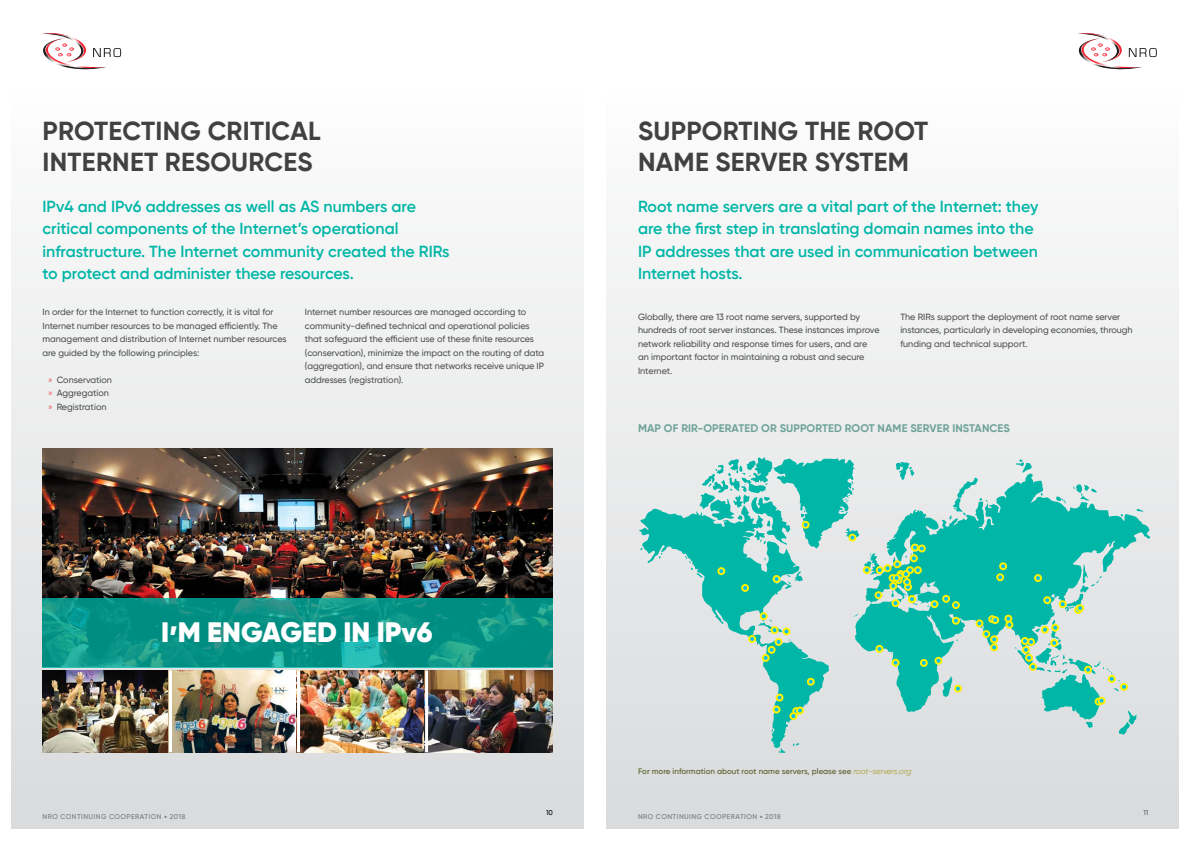
<style>
.page{position:relative;width:1191px;height:842px;background:#fff}
.page>*{position:absolute;margin:0;border:0;box-sizing:border-box;transform-origin:0 0}
.t1{font:900 28px "Gilroy";color:#fff}
.t2{font:700 26px/31.5px "Gilroy";letter-spacing:.01em;color:#414042}
.t3{font:600 16px/22.5px "Gilroy";color:#00b6a7}
.t4{font:700 11px "Gilroy";letter-spacing:.01em;color:#6fa398}
.t5{font:500 9px/13.5px "Gilroy";color:#4d4d4f}
.t6{font:600 8px "Gilroy";color:#656d3f}
.t7{font:600 7px "Gilroy";letter-spacing:.06em;color:#848688}
.t8{font:500 7px "Gilroy";color:#000}
.t9{font:500 7px "Gilroy";color:#58595b}
.s1{font-weight:400;color:#f0554d}
.s2{font-weight:400;font-style:italic;color:#a5a139}
.s3{font-size:9px}
</style>
<div class="page">
<div style="left:607px;top:89px;width:571px;height:739px;background:linear-gradient(to bottom,#fcfcfc,#d9dadc)"></div>
<div style="left:12px;top:89px;width:571px;height:739px;background:linear-gradient(to bottom,#fdfdfd,#d2d6d6)"></div>
<svg style="left:42px;top:33px;width:79px;height:37px"></svg>
<svg style="left:1078px;top:33px;width:78px;height:37px"></svg>
<img style="left:43px;top:670px;width:510px;height:82px">
<hr style="left:169px;top:670px;width:3px;height:82px;background:#fff">
<hr style="left:297px;top:670px;width:3px;height:82px;background:#fff">
<hr style="left:425px;top:670px;width:3px;height:82px;background:#fff">
<img style="left:43px;top:449px;width:510px;height:149px">
<svg style="left:638px;top:457px;width:512px;height:296px;background:#99d5d0"></svg>
<div style="left:875px;top:645px;width:8px;height:8px;border:2px solid #fff200;border-radius:50%"></div>
<div style="left:782px;top:627px;width:8px;height:8px;border:2px solid #fff200;border-radius:50%"></div>
<div style="left:770px;top:626px;width:8px;height:8px;border:2px solid #fff200;border-radius:50%"></div>
<div style="left:761px;top:654px;width:8px;height:8px;border:2px solid #fff200;border-radius:50%"></div>
<svg style="left:762px;top:627px;width:27px;height:34px"></svg>
<div style="left:767px;top:646px;width:8px;height:8px;border:2px solid #fff200;border-radius:50%"></div>
<div style="left:807px;top:678px;width:7px;height:8px;border:2px solid #fff200;border-radius:50%"></div>
<div style="left:748px;top:635px;width:8px;height:8px;border:2px solid #fff200;border-radius:50%"></div>
<div style="left:772px;top:706px;width:8px;height:7px;border:2px solid #fff200;border-radius:50%"></div>
<div style="left:775px;top:694px;width:8px;height:7px;border:2px solid #fff200;border-radius:50%"></div>
<div style="left:796px;top:706px;width:8px;height:8px;border:2px solid #fff200;border-radius:50%"></div>
<svg style="left:790px;top:707px;width:13px;height:12px"></svg>
<div style="left:789px;top:712px;width:8px;height:8px;border:2px solid #fff200;border-radius:50%"></div>
<div style="left:891px;top:659px;width:8px;height:8px;border:2px solid #fff200;border-radius:50%"></div>
<div style="left:891px;top:599px;width:8px;height:8px;border:2px solid #fff200;border-radius:50%"></div>
<div style="left:911px;top:544px;width:8px;height:7px;border:2px solid #fff200;border-radius:50%"></div>
<div style="left:918px;top:545px;width:7px;height:7px;border:2px solid #fff200;border-radius:50%"></div>
<div style="left:848px;top:534px;width:8px;height:8px;border:2px solid #fff200;border-radius:50%"></div>
<div style="left:801px;top:521px;width:8px;height:8px;border:2px solid #fff200;border-radius:50%"></div>
<div style="left:741px;top:584px;width:8px;height:8px;border:2px solid #fff200;border-radius:50%"></div>
<div style="left:717px;top:567px;width:8px;height:8px;border:2px solid #fff200;border-radius:50%"></div>
<div style="left:772px;top:575px;width:8px;height:8px;border:2px solid #fff200;border-radius:50%"></div>
<div style="left:863px;top:566px;width:7px;height:8px;border:2px solid #fff200;border-radius:50%"></div>
<div style="left:759px;top:612px;width:8px;height:8px;border:2px solid #fff200;border-radius:50%"></div>
<svg style="left:875px;top:545px;width:49px;height:61px;background:#7dd19e"></svg>
<div style="left:874px;top:591px;width:8px;height:8px;border:2px solid #fff200;border-radius:50%"></div>
<div style="left:1034px;top:574px;width:8px;height:8px;border:2px solid #fff200;border-radius:50%"></div>
<div style="left:1074px;top:606px;width:8px;height:8px;border:2px solid #fff200;border-radius:50%"></div>
<svg style="left:1075px;top:605px;width:8px;height:8px"></svg>
<div style="left:1076px;top:604px;width:8px;height:8px;border:2px solid #fff200;border-radius:50%"></div>
<div style="left:954px;top:685px;width:8px;height:8px;border:2px solid #fff200;border-radius:50%"></div>
<div style="left:920px;top:659px;width:7px;height:8px;border:2px solid #fff200;border-radius:50%"></div>
<div style="left:934px;top:657px;width:8px;height:8px;border:2px solid #fff200;border-radius:50%"></div>
<div style="left:952px;top:617px;width:8px;height:8px;border:2px solid #fff200;border-radius:50%"></div>
<div style="left:952px;top:601px;width:8px;height:8px;border:2px solid #fff200;border-radius:50%"></div>
<svg style="left:943px;top:596px;width:16px;height:12px"></svg>
<div style="left:942px;top:595px;width:8px;height:8px;border:2px solid #fff200;border-radius:50%"></div>
<div style="left:930px;top:600px;width:8px;height:8px;border:2px solid #fff200;border-radius:50%"></div>
<div style="left:1107px;top:675px;width:8px;height:8px;border:2px solid #fff200;border-radius:50%"></div>
<div style="left:1120px;top:683px;width:8px;height:8px;border:2px solid #fff200;border-radius:50%"></div>
<div style="left:1094px;top:698px;width:8px;height:7px;border:2px solid #fff200;border-radius:50%"></div>
<svg style="left:1095px;top:698px;width:7px;height:6px"></svg>
<div style="left:1097px;top:697px;width:8px;height:8px;border:2px solid #fff200;border-radius:50%"></div>
<div style="left:1004px;top:615px;width:8px;height:8px;border:2px solid #fff200;border-radius:50%"></div>
<svg style="left:1005px;top:616px;width:7px;height:12px"></svg>
<div style="left:1005px;top:621px;width:8px;height:8px;border:2px solid #fff200;border-radius:50%"></div>
<div style="left:1051px;top:624px;width:8px;height:8px;border:2px solid #fff200;border-radius:50%"></div>
<div style="left:1043px;top:596px;width:8px;height:8px;border:2px solid #fff200;border-radius:50%"></div>
<div style="left:999px;top:562px;width:8px;height:8px;border:2px solid #fff200;border-radius:50%"></div>
<svg style="left:997px;top:563px;width:9px;height:17px"></svg>
<div style="left:996px;top:573px;width:8px;height:8px;border:2px solid #fff200;border-radius:50%"></div>
<div style="left:1058px;top:600px;width:8px;height:8px;border:2px solid #fff200;border-radius:50%"></div>
<svg style="left:1042px;top:625px;width:16px;height:8px"></svg>
<div style="left:1041px;top:626px;width:8px;height:8px;border:2px solid #fff200;border-radius:50%"></div>
<div style="left:1050px;top:639px;width:8px;height:8px;border:2px solid #fff200;border-radius:50%"></div>
<div style="left:1084px;top:666px;width:8px;height:8px;border:2px solid #fff200;border-radius:50%"></div>
<div style="left:1021px;top:637px;width:8px;height:8px;border:2px solid #fff200;border-radius:50%"></div>
<svg style="left:1022px;top:638px;width:14px;height:32px"></svg>
<div style="left:1029px;top:663px;width:8px;height:8px;border:2px solid #fff200;border-radius:50%"></div>
<div style="left:990px;top:643px;width:8px;height:8px;border:2px solid #fff200;border-radius:50%"></div>
<div style="left:988px;top:615px;width:8px;height:8px;border:2px solid #fff200;border-radius:50%"></div>
<div style="left:991px;top:616px;width:8px;height:8px;border:2px solid #fff200;border-radius:50%"></div>
<svg style="left:976px;top:616px;width:22px;height:34px"></svg>
<div style="left:975px;top:619px;width:8px;height:8px;border:2px solid #fff200;border-radius:50%"></div>
<svg style="left:43px;top:598px;width:510px;height:69px;background:#0a9487"></svg>
<h2 class="t2" style="left:43px;top:114px;width:279px">PROTECTING CRITICAL<br>INTERNET RESOURCES</h2>
<h3 class="t3" style="left:43px;top:195px;width:409px">IPv4 and IPv6 addresses as well as AS numbers are critical components of the Internet’s operational infrastructure. The Internet community created the RIRs to protect and administer these resources.</h3>
<p class="t5" style="left:43px;top:305px;width:246px">In order for the Internet to function correctly, it is vital for Internet number resources to be managed efficiently. The management and distribution of Internet number resources are guided by the following principles:</p>
<p class="t5" style="left:48px;top:373px;width:65px"><span class="s1">»</span> Conservation <span class="s1">»</span> Aggregation <span class="s1">»</span> Registration</p>
<p class="t5" style="left:305px;top:305px;width:241px">Internet number resources are managed according to community-defined technical and operational policies that safeguard the efficient use of these finite resources (conservation), minimize the impact on the routing of data (aggregation), and ensure that networks receive unique IP addresses (registration).</p>
<h1 class="t1" style="left:161px;top:615px;width:273px">I’M ENGAGED IN IPv6</h1>
<h2 class="t2" style="left:638px;top:114px;width:291px">SUPPORTING THE ROOT<br>NAME SERVER SYSTEM</h2>
<h3 class="t3" style="left:638px;top:195px;width:402px">Root name servers are a vital part of the Internet: they are the first step in translating domain names into the IP addresses that are used in communication between Internet hosts.</h3>
<p class="t5" style="left:638px;top:310px;width:243px">Globally, there are 13 root name servers, supported by hundreds of root server instances. These instances improve network reliability and response times for users, and are an important factor in maintaining a robust and secure Internet.</p>
<p class="t5" style="left:900px;top:310px;width:234px">The RIRs support the deployment of root name server instances, particularly in developing economies, through funding and technical support.</p>
<p class="t4" style="left:638px;top:421px;width:373px">MAP OF RIR-OPERATED OR SUPPORTED ROOT NAME SERVER INSTANCES</p>
<p class="t6" style="left:638px;top:766px;width:275px">For more information about root name servers, please see <span class="s2">root-servers.org</span></p>
<p class="t7" style="left:43px;top:812px;width:144px">NRO CONTINUING COOPERATION <span class="s3">•</span> 2018</p>
<p class="t8" style="left:546px;top:808px;width:8px">10</p>
<p class="t9" style="left:1143px;top:808px;width:6px">11</p>
<p class="t7" style="left:638px;top:812px;width:144px">NRO CONTINUING COOPERATION <span class="s3">•</span> 2018</p>
</div>
